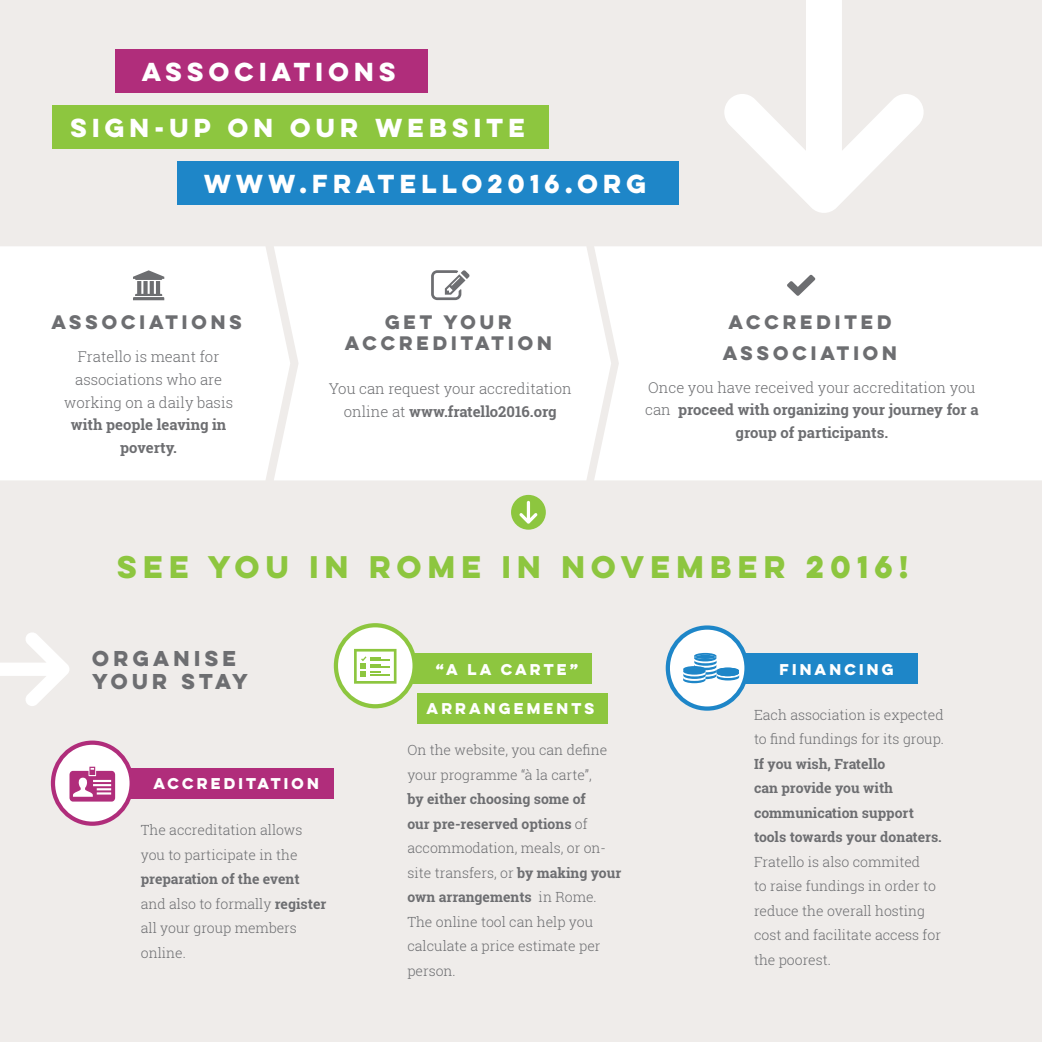
<style>
.page{position:relative;width:1042px;height:1042px;background:#efecea}
.page>*{position:absolute;margin:0;border:0;box-sizing:border-box;transform-origin:0 0}
.t1{font:700 28px "Lulo Clean One";color:#8dc63f}
.t2{font:700 23.28px "Lulo Clean One";color:#fff}
.t3{font:700 19.25px/23.1px "Lulo Clean One";color:#6d6e71}
.t4{font:700 17.5px/21px "Lulo Clean One";color:#6d6e71;text-align:center}
.t5{font:700 14.88px/22.8px "Roboto Slab";color:#6d6e71;text-align:center}
.t6{font:300 14.88px/22.8px "Roboto Slab";color:#6d6e71;text-align:center}
.t7{font:300 14px/24.5px "Roboto Slab";color:#6d6e71}
.t8{font:700 14px/24.5px "Roboto Slab";color:#6d6e71}
.t9{font:700 14px "Lulo Clean One";color:#fff}
.s1{font-weight:700}
.s2{font-weight:300}
</style>
<div class="page">
<div style="left:290px;top:246px;width:304px;height:234px;background:#fff"></div>
<div style="left:594px;top:246px;width:448px;height:234px;background:#fff"></div>
<div style="left:0;top:246px;width:290px;height:234px;background:#fff"></div>
<div style="left:115px;top:50px;width:313px;height:43px;background:#b02d7b"></div>
<div style="left:52px;top:105px;width:496px;height:44px;background:#8dc63f"></div>
<div style="left:177px;top:161px;width:501px;height:44px;background:#1e86c8"></div>
<svg style="left:724px;top:0;width:200px;height:213px"></svg>
<div style="left:511px;top:495px;width:35px;height:35px;background:#8dc63f;border-radius:50%"></div>
<svg style="left:519px;top:501px;width:18px;height:23px"></svg>
<svg style="left:133px;top:270px;width:31px;height:30px"></svg>
<svg style="left:787px;top:275px;width:28px;height:21px"></svg>
<svg style="left:431px;top:270px;width:38px;height:30px"></svg>
<div style="left:115px;top:768px;width:219px;height:30px;background:#b02d7b"></div>
<div style="left:396px;top:653px;width:196px;height:31px;background:#8dc63f"></div>
<div style="left:711px;top:653px;width:207px;height:31px;background:#1e86c8"></div>
<svg style="left:53px;top:742px;width:79px;height:81px;background:#f5e6ef"></svg>
<div style="left:51px;top:740px;width:83px;height:86px;border:4px solid #b02d7b;border-radius:50%"></div>
<svg style="left:69px;top:767px;width:46px;height:34px;background:#ca73a7"></svg>
<div style="left:336px;top:625px;width:79px;height:81px;background:#fff;border-radius:50%"></div>
<div style="left:334px;top:623px;width:83px;height:85px;border:4px solid #8dc63f;border-radius:50%"></div>
<svg style="left:354px;top:649px;width:42px;height:35px"></svg>
<div style="left:668px;top:627px;width:78px;height:81px;background:#fff;border-radius:50%"></div>
<div style="left:666px;top:625px;width:82px;height:86px;border:4px solid #1e86c8;border-radius:50%"></div>
<svg style="left:683px;top:653px;width:56px;height:30px"></svg>
<div style="left:417px;top:693px;width:190px;height:30px;background:#8dc63f"></div>
<svg style="left:0;top:632px;width:69px;height:74px"></svg>
<h2 class="t2" style="left:142px;top:54px;width:260px">ASSOCIATIONS</h2>
<h2 class="t2" style="left:70px;top:110px;width:461px">SIGN-UP ON OUR WEBSITE</h2>
<h2 class="t2" style="left:204px;top:166px;width:32px">WWW</h2>
<h2 class="t2" style="left:299px;top:166px;width:353px">.FRATELLO2016.ORG</h2>
<p class="t4" style="left:51px;top:311px;width:196px">ASSOCIATIONS</p>
<p class="t6" style="left:64px;top:345px;width:170px">Fratello is meant for associations who are working on a daily basis</p>
<p class="t5" style="left:71px;top:413px;width:157px">with people leaving in poverty.</p>
<p class="t4" style="left:345px;top:311px;width:212px">GET YOUR<br>ACCREDITATION</p>
<p class="t6" style="left:329px;top:377px;width:245px">You can request your accreditation online at <span class="s1">www.fratello2016.org</span></p>
<p class="t4" style="left:723px;top:306px;width:180px;line-height:31px">ACCREDITED<br>ASSOCIATION</p>
<p class="t5" style="left:645px;top:376px;width:335px"><span class="s2">Once you have received your accreditation you can</span> proceed with organizing your journey for a group of participants.</p>
<h1 class="t1" style="left:117px;top:545px;width:799px">SEE YOU IN ROME IN NOVEMBER 2016!</h1>
<h3 class="t3" style="left:92px;top:646px;width:161px">ORGANISE<br>YOUR STAY</h3>
<p class="t9" style="left:153px;top:773px;width:170px">ACCREDITATION</p>
<p class="t7" style="left:141px;top:817px;width:163px">The accreditation allows you to participate in the</p>
<p class="t7" style="left:141px;top:866px;width:187px"><span class="s1">preparation of the event </span>and also to formally <span class="s1">register </span>all your group members online.</p>
<p class="t9" style="left:436px;top:658px;width:147px">“A LA CARTE”</p>
<p class="t9" style="left:779px;top:658px;width:119px">FINANCING</p>
<p class="t9" style="left:426px;top:698px;width:173px">ARRANGEMENTS</p>
<p class="t7" style="left:754px;top:702px;width:191px">Each association is expected to find fundings for its group.</p>
<p class="t8" style="left:754px;top:751px;width:189px">If you wish, Fratello<br>can provide you with communication support tools towards your donaters.</p>
<p class="t7" style="left:754px;top:849px;width:188px">Fratello is also commited<br>to raise fundings in order to reduce the overall hosting cost and facilitate access for the poorest.</p>
<p class="t7" style="left:407px;top:738px;width:201px">On the website, you can define your programme “à la carte”,</p>
<p class="t7" style="left:407px;top:787px;width:216px"><span class="s1">by either choosing some of<br>our pre-reserved options</span> of accommodation, meals, or on&shy;site transfers, or <span class="s1">by making your own arrangements</span> in Rome.<br>The online tool can help you calculate a price estimate per person.</p>
</div>
